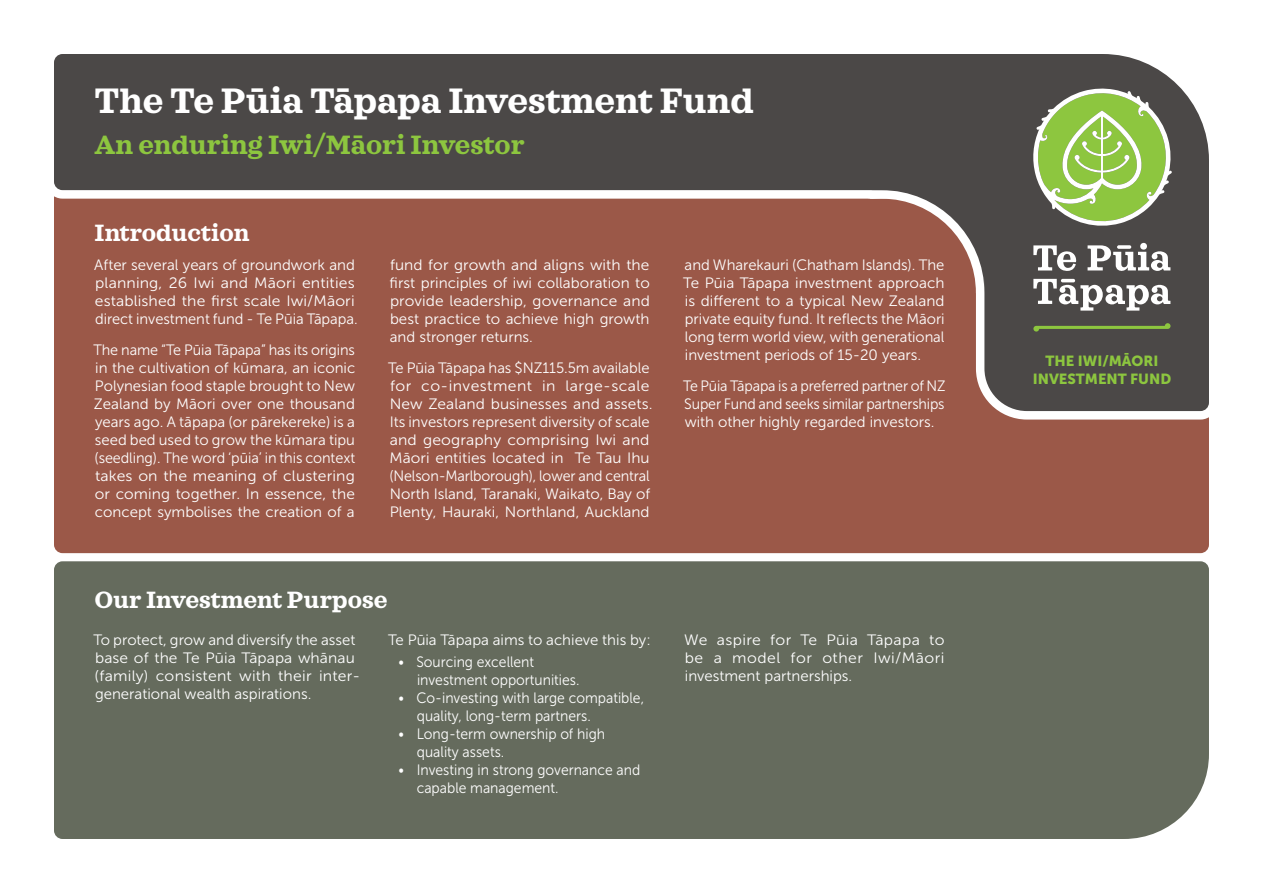
<style>
.page{position:relative;width:1263px;height:893px;background:#fff}
.page>*{position:absolute;margin:0;border:0;box-sizing:border-box;transform-origin:0 0}
.t1{font:700 36px "Sagona";color:#fff}
.t2{font:700 27px "Sagona";color:#8dc63f}
.t3{font:700 24px "Sagona";color:#fff}
.t4{font:15px/18px "Museo Sans 300";color:#fff}
.t5{font:15px/18px "Museo Sans 300";color:#fff;text-align:justify;scale:.96 1}
.t6{font:15px/18px "Museo Sans 300";color:#fff;scale:.93 1}
.t7{font:15px/18px "Museo Sans 300";color:#fff;text-align:justify;scale:.95 1}
.t8{font:15px/18px "Museo Sans 300";color:#fff;text-align:justify;scale:1.05 1}
.t9{font:14.55px/17.5px "Museo Sans 900";color:#8dc63f;text-align:center}
</style>
<div class="page">
<div style="left:54px;top:170px;width:1155px;height:383px;background:#9b5848;border-radius:9px"></div>
<div style="left:45px;top:45px;width:971px;height:154px;border:17px solid #fff;border-radius:9px"></div>
<svg style="left:967px;top:45px;width:242px;height:375px"></svg>
<div style="left:54px;top:54px;width:954px;height:136px;background:#4b4847;border-radius:9px"></div>
<div style="left:984px;top:54px;width:225px;height:357px;background:#4b4847"></div>
<svg style="left:808px;top:173px;width:197px;height:138px"></svg>
<svg style="left:1033px;top:323px;width:137px;height:9px"></svg>
<svg style="left:1031px;top:88px;width:141px;height:142px;background:#92af68"></svg>
<svg style="left:1033px;top:245px;width:43px;height:26px"></svg>
<div style="left:1140px;top:243px;width:7px;height:7px;background:#fff;border-radius:50%"></div>
<svg style="left:1087px;top:245px;width:83px;height:27px;background:#9c9a99"></svg>
<svg style="left:1033px;top:279px;width:137px;height:32px;background:#8f8d8c"></svg>
<div style="left:54px;top:561px;width:1155px;height:278px;background:#656b5d"></div>
<h1 class="t1" style="left:95px;top:78px;width:661px">The Te Pūia Tāpapa Investment Fund</h1>
<h2 class="t2" style="left:95px;top:127px;width:431px">An enduring Iwi/Māori Investor</h2>
<h3 class="t3" style="left:95px;top:218px;width:157px">Introduction</h3>
<p class="t4" style="left:94px;top:256px;width:265px">After several years of groundwork and planning, 26 Iwi and Māori entities established the first scale Iwi/Māori direct investment fund - Te Pūia Tāpapa.</p>
<p class="t5" style="left:93px;top:341px;width:274px">The name “Te Pūia Tāpapa” has its origins in the cultivation of kūmara, an iconic Polynesian food staple brought to New Zealand by Māori over one thousand years ago. A tāpapa (or pārekereke) is a seed bed used to grow the kūmara tipu (seedling). The word ‘pūia’ in this context takes on the meaning of clustering or coming together. In essence, the concept symbolises the creation of a</p>
<p class="t4" style="left:390px;top:256px;width:262px;text-align:justify">fund for growth and aligns with the first principles of iwi collaboration to provide leadership, governance and best practice to achieve high growth and stronger returns.</p>
<p class="t4" style="left:388px;top:359px;width:266px">Te Pūia Tāpapa has $NZ115.5m available for co-investment in large-scale New Zealand businesses and assets.<br>Its investors represent diversity of scale and geography comprising Iwi and Māori entities located in Te Tau Ihu (Nelson-Marlborough), lower and central North Island, Taranaki, Waikato, Bay of Plenty, Hauraki, Northland, Auckland</p>
<h3 class="t3" style="left:95px;top:585px;width:294px">Our Investment Purpose</h3>
<p class="t4" style="left:93px;top:631px;width:268px">To protect, grow and diversify the asset base of the Te Pūia Tāpapa whānau (family) consistent with their inter&shy;generational wealth aspirations.</p>
<p class="t4" style="left:388px;top:631px;width:264px">Te Pūia Tāpapa aims to achieve this by:</p>
<p class="t6" style="left:417px;top:653px;width:176px;text-indent:-18px">• Sourcing excellent investment opportunities.</p>
<p class="t6" style="left:417px;top:689px;width:246px;text-indent:-18px">• Co-investing with large compatible, quality, long-term partners.</p>
<p class="t6" style="left:417px;top:725px;width:204px;text-indent:-18px">• Long-term ownership of high quality assets.</p>
<p class="t6" style="left:417px;top:761px;width:242px;text-indent:-18px">• Investing in strong governance and capable management.</p>
<p class="t4" style="left:683px;top:256px;width:263px;text-align:justify">and Wharekauri (Chatham Islands). The Te Pūia Tāpapa investment approach is different to a typical New Zealand private equity fund. It reflects the Māori long term world view, with generational investment periods of 15-20 years.</p>
<p class="t7" style="left:683px;top:377px;width:278px">Te Pūia Tāpapa is a preferred partner of NZ Super Fund and seeks similar partnerships with other highly regarded investors.</p>
<p class="t8" style="left:684px;top:631px;width:249px">We aspire for Te Pūia Tāpapa to be a model for other Iwi/Māori investment partnerships.</p>
<p class="t9" style="left:1033px;top:352px;width:140px">THE IWI/MĀORI<br>INVESTMENT FUND</p>
</div>
